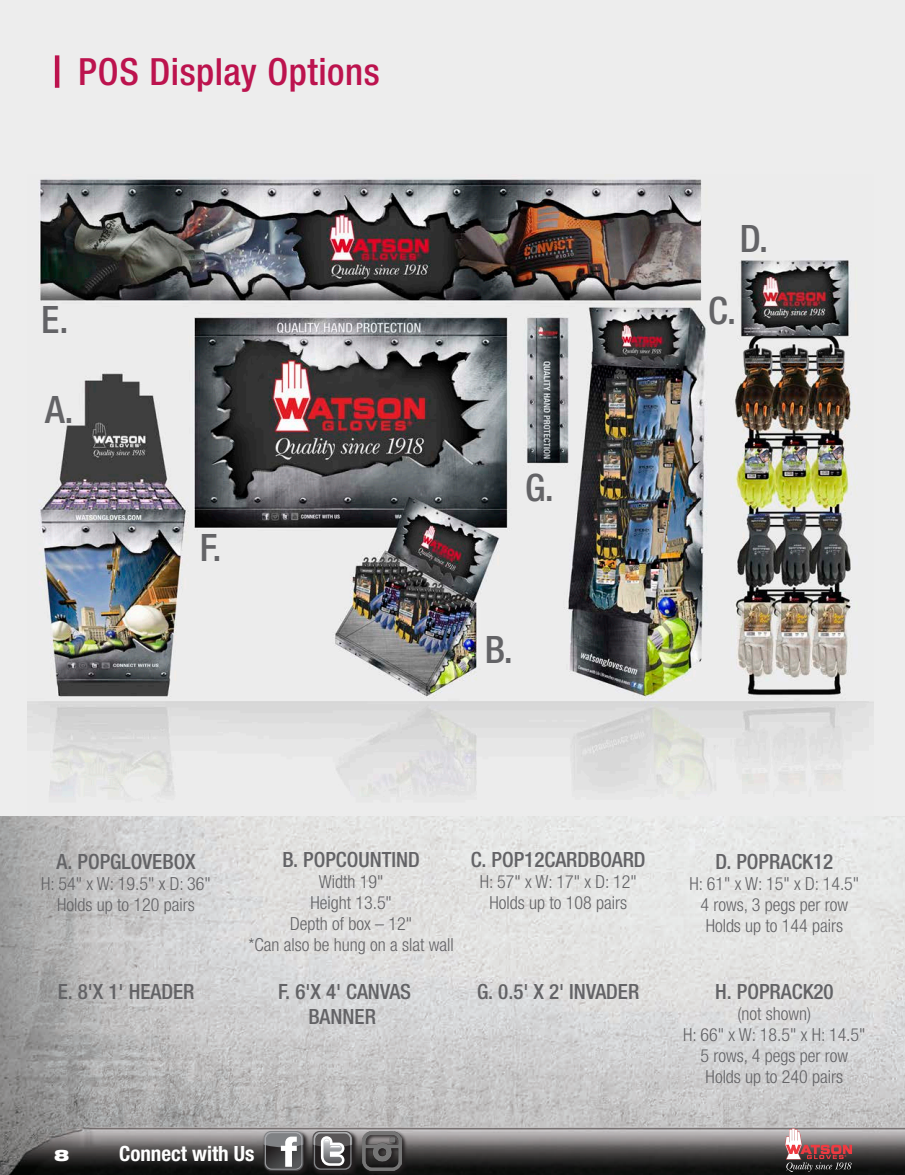
<style>
.page{position:relative;width:905px;height:1175px;background:#fff}
.page>*{position:absolute;margin:0;border:0;box-sizing:border-box;transform-origin:0 0}
.t1{font:500 condensed 37.8px "Helvetica Neue LT Std";color:#636366}
.t2{font:500 condensed 37.5px "Helvetica Neue LT Std";letter-spacing:.015em;color:#bc134e}
.t3{font:500 condensed 21px/25.2px "Helvetica Neue LT Std";color:#636366;text-align:center}
.Footer_Text_-_Right{font:700 condensed 21px "Helvetica Neue LT Std";color:#fff}
.t4{font:300 condensed 18px/21px "Helvetica Neue LT Std";color:#636366}
.t5{font:900 expanded 15.75px "Helvetica Neue LT Std";color:#fff}
</style>
<div class="page">
<img style="left:0;top:815px;width:904px;height:359px">
<svg style="left:785px;top:1128px;width:67px;height:44px;background:#8b6b6c"></svg>
<svg style="left:311px;top:1129px;width:47px;height:45px"></svg>
<svg style="left:312px;top:1131px;width:40px;height:39px"></svg>
<svg style="left:312px;top:1131px;width:40px;height:38px;background:#7b797b"></svg>
<svg style="left:262px;top:1129px;width:47px;height:45px"></svg>
<svg style="left:264px;top:1131px;width:39px;height:39px"></svg>
<svg style="left:361px;top:1129px;width:46px;height:45px"></svg>
<img style="left:362px;top:1131px;width:40px;height:39px">
<div style="left:0;top:0;width:904px;height:815px;background:#ededed"></div>
<img style="left:27px;top:179px;width:846px;height:618px">
<hr style="left:55px;top:55px;width:4px;height:33px;background:#bc134e">
<p class="t2" style="left:78px;top:49px;width:303px">POS Display Options</p>
<p class="t1" style="left:41px;top:297px;width:29px">E.</p>
<p class="t1" style="left:45px;top:387px;width:30px">A.</p>
<p class="t1" style="left:200px;top:525px;width:23px">F.</p>
<p class="t1" style="left:525px;top:465px;width:30px">G.</p>
<p class="t1" style="left:484px;top:627px;width:30px">B.</p>
<p class="t1" style="left:739px;top:216px;width:30px">D.</p>
<p class="t1" style="left:708px;top:288px;width:30px">C.</p>
<p class="t3" style="left:57px;top:848px;width:140px">A. POPGLOVEBOX</p>
<p class="t4" style="left:41px;top:873px;width:171px">H: 54" x W: 19.5" x D: 36"</p>
<p class="t4" style="left:57px;top:894px;width:139px">Holds up to 120 pairs</p>
<p class="t3" style="left:282px;top:846px;width:139px">B. POPCOUNTIND</p>
<p class="t4" style="left:319px;top:870px;width:66px">Width 19"</p>
<p class="t4" style="left:310px;top:891px;width:83px">Height 13.5"</p>
<p class="t4" style="left:290px;top:912px;width:123px">Depth of box – 12"</p>
<p class="t4" style="left:248px;top:933px;width:207px">*Can also be hung on a slat wall</p>
<p class="t3" style="left:471px;top:846px;width:176px">C. POP12CARDBOARD</p>
<p class="t4" style="left:480px;top:870px;width:158px">H: 57" x W: 17" x D: 12"</p>
<p class="t4" style="left:489px;top:891px;width:139px">Holds up to 108 pairs</p>
<p class="t3" style="left:715px;top:848px;width:119px">D. POPRACK12</p>
<p class="t4" style="left:689px;top:873px;width:171px">H: 61" x W: 15" x D: 14.5"</p>
<p class="t4" style="left:700px;top:894px;width:149px">4 rows, 3 pegs per row</p>
<p class="t4" style="left:705px;top:915px;width:139px">Holds up to 144 pairs</p>
<p class="t3" style="left:58px;top:978px;width:138px">E. 8'X 1' HEADER</p>
<p class="t3" style="left:477px;top:978px;width:163px">G. 0.5' X 2' INVADER</p>
<p class="t3" style="left:278px;top:978px;width:134px">F. 6'X 4' CANVAS<br>BANNER</p>
<p class="t3" style="left:715px;top:978px;width:120px">H. POPRACK20</p>
<p class="t4" style="left:737px;top:1003px;width:75px">(not shown)</p>
<p class="t4" style="left:683px;top:1024px;width:184px">H: 66" x W: 18.5" x H: 14.5"</p>
<p class="t4" style="left:700px;top:1045px;width:149px">5 rows, 4 pegs per row<br>Holds up to 240 pairs</p>
<p class="t5" style="left:54px;top:1144px;width:17px">8</p>
<p class="Footer_Text_-_Right" style="left:119px;top:1140px;width:137px">Connect with Us</p>
</div>
